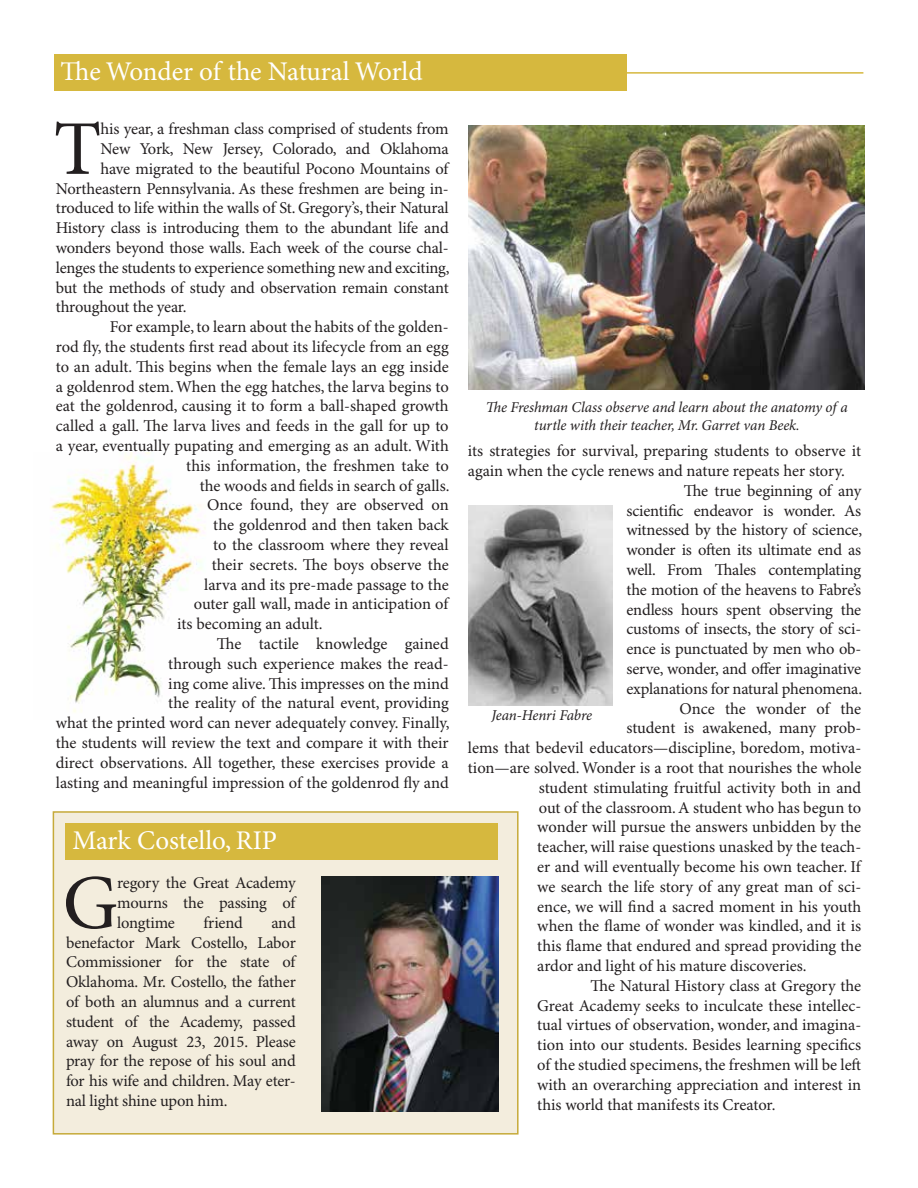
<style>
.page{position:relative;width:918px;height:1188px;background:#fff}
.page>*{position:absolute;margin:0;border:0;box-sizing:border-box;transform-origin:0 0}
.t1{font:77.4px "Minion Pro";color:#231f20}
.t2{font:27px "Minion Pro";letter-spacing:-.005em;color:#fff}
.t3{font:16.5px/19.8px "Minion Pro";letter-spacing:-.005em;color:#231f20;text-align:justify}
.t4{font:italic 15px/18px "Minion Pro";letter-spacing:-.01em;color:#231f20;text-align:center}
</style>
<div class="page">
<div style="left:53px;top:811px;width:466px;height:324px;background:#f3eddd;border:2px solid #c6aa39"></div>
<div style="left:66px;top:823px;width:432px;height:37px;background:#d6b83e"></div>
<img style="left:469px;top:505px;width:144px;height:200px">
<img style="left:322px;top:876px;width:176px;height:235px">
<img style="left:50px;top:452px;width:156px;height:261px">
<div style="left:54px;top:54px;width:572px;height:37px;background:#d6b83e"></div>
<hr style="left:600px;top:72px;width:263px;height:2px;background:#d6b83e">
<img style="left:469px;top:126px;width:395px;height:263px">
<h2 class="t2" style="left:61px;top:56px;width:364px">The Wonder of the Natural World</h2>
<h1 class="t1" style="left:54px;top:103px;width:49px">T</h1>
<p class="t3" style="left:101px;top:120px;width:350px">his year, a freshman class comprised of students from</p>
<p class="t3" style="left:101px;top:140px;width:350px">New York, New Jersey, Colorado, and Oklahoma</p>
<p class="t3" style="left:101px;top:159px;width:349px">have migrated to the beautiful Pocono Mountains of</p>
<p class="t3" style="left:56px;top:179px;width:394px">Northeastern Pennsylvania. As these freshmen are being in-</p>
<p class="t3" style="left:56px;top:199px;width:394px">troduced to life within the walls of St. Gregory’s, their Natural</p>
<p class="t3" style="left:56px;top:219px;width:394px">History class is introducing them to the abundant life and</p>
<p class="t3" style="left:56px;top:239px;width:395px">wonders beyond those walls. Each week of the course chal-</p>
<p class="t3" style="left:56px;top:258px;width:395px">lenges the students to experience something new and exciting,</p>
<p class="t3" style="left:56px;top:278px;width:395px">but the methods of study and observation remain constant</p>
<p class="t3" style="left:56px;top:298px;width:132px">throughout the year.</p>
<p class="t3" style="left:110px;top:318px;width:340px">For example, to learn about the habits of the golden-</p>
<p class="t3" style="left:56px;top:338px;width:395px">rod fly, the students first read about its lifecycle from an egg</p>
<p class="t3" style="left:56px;top:357px;width:394px">to an adult. This begins when the female lays an egg inside</p>
<p class="t3" style="left:56px;top:377px;width:395px">a goldenrod stem. When the egg hatches, the larva begins to</p>
<p class="t3" style="left:56px;top:397px;width:395px">eat the goldenrod, causing it to form a ball-shaped growth</p>
<p class="t3" style="left:56px;top:417px;width:394px">called a gall. The larva lives and feeds in the gall for up to</p>
<p class="t3" style="left:56px;top:437px;width:395px">a year, eventually pupating and emerging as an adult. With</p>
<p class="t3" style="left:186px;top:456px;width:264px">this information, the freshmen take to</p>
<p class="t3" style="left:200px;top:476px;width:251px">the woods and fields in search of galls.</p>
<p class="t3" style="left:207px;top:496px;width:243px">Once found, they are observed on</p>
<p class="t3" style="left:213px;top:516px;width:237px">the goldenrod and then taken back</p>
<p class="t3" style="left:213px;top:536px;width:237px">to the classroom where they reveal</p>
<p class="t3" style="left:212px;top:555px;width:239px">their secrets. The boys observe the</p>
<p class="t3" style="left:204px;top:575px;width:246px">larva and its pre-made passage to the</p>
<p class="t3" style="left:194px;top:595px;width:256px">outer gall wall, made in anticipation of</p>
<p class="t3" style="left:177px;top:615px;width:147px">its becoming an adult.</p>
<p class="t3" style="left:217px;top:635px;width:233px">The tactile knowledge gained</p>
<p class="t3" style="left:168px;top:654px;width:282px">through such experience makes the read-</p>
<p class="t3" style="left:168px;top:674px;width:282px">ing come alive. This impresses on the mind</p>
<p class="t3" style="left:168px;top:694px;width:282px">the reality of the natural event, providing</p>
<p class="t3" style="left:56px;top:714px;width:395px">what the printed word can never adequately convey. Finally,</p>
<p class="t3" style="left:56px;top:734px;width:394px">the students will review the text and compare it with their</p>
<p class="t3" style="left:56px;top:753px;width:395px">direct observations. All together, these exercises provide a</p>
<p class="t3" style="left:56px;top:773px;width:394px">lasting and meaningful impression of the goldenrod fly and</p>
<h2 class="t2" style="left:72px;top:825px;width:206px">Mark Costello, RIP</h2>
<h1 class="t1" style="left:63px;top:857px;width:57px">G</h1>
<p class="t3" style="left:117px;top:874px;width:180px">regory the Great Academy mourns the passing of longtime</p>
<p class="t3" style="left:66px;top:913px;width:231px;text-indent:205px">and benefactor Mark Costello, Labor Commissioner for the state of Oklahoma. Mr. Costello, the father of both an alumnus and a current student of the Academy, passed away on August 23, 2015. Please pray for the repose of his soul and for his wife and children. May eter&shy;nal light shine upon him.</p>
<p class="t3" style="left:203px;top:913px;width:41px">friend</p>
<p class="t4" style="left:486px;top:398px;width:364px">The Freshman Class observe and learn about the anatomy of a turtle with their teacher, Mr. Garret van Beek.</p>
<p class="t3" style="left:468px;top:442px;width:395px">its strategies for survival, preparing students to observe it</p>
<p class="t3" style="left:468px;top:461px;width:379px">again when the cycle renews and nature repeats her story.</p>
<p class="t3" style="left:684px;top:481px;width:179px">The true beginning of any</p>
<p class="t3" style="left:626px;top:501px;width:236px">scientific endeavor is wonder. As</p>
<p class="t3" style="left:626px;top:521px;width:237px">witnessed by the history of science,</p>
<p class="t3" style="left:626px;top:541px;width:236px">wonder is often its ultimate end as</p>
<p class="t3" style="left:626px;top:560px;width:236px">well. From Thales contemplating</p>
<p class="t3" style="left:626px;top:580px;width:236px">the motion of the heavens to Fabre’s</p>
<p class="t3" style="left:626px;top:600px;width:236px">endless hours spent observing the</p>
<p class="t3" style="left:626px;top:620px;width:236px">customs of insects, the story of sci-</p>
<p class="t3" style="left:626px;top:640px;width:236px">ence is punctuated by men who ob-</p>
<p class="t3" style="left:626px;top:659px;width:236px">serve, wonder, and offer imaginative</p>
<p class="t3" style="left:626px;top:679px;width:237px">explanations for natural phenomena.</p>
<p class="t3" style="left:680px;top:699px;width:183px">Once the wonder of the</p>
<p class="t3" style="left:626px;top:719px;width:236px">student is awakened, many prob-</p>
<p class="t3" style="left:468px;top:739px;width:395px">lems that bedevil educators—discipline, boredom, motiva-</p>
<p class="t3" style="left:468px;top:758px;width:395px">tion—are solved. Wonder is a root that nourishes the whole</p>
<p class="t3" style="left:539px;top:778px;width:324px">student stimulating fruitful activity both in and</p>
<p class="t3" style="left:539px;top:798px;width:324px">out of the classroom. A student who has begun to</p>
<p class="t3" style="left:537px;top:818px;width:325px">wonder will pursue the answers unbidden by the</p>
<p class="t3" style="left:537px;top:838px;width:326px">teacher, will raise questions unasked by the teach-</p>
<p class="t3" style="left:537px;top:857px;width:325px">er and will eventually become his own teacher. If</p>
<p class="t3" style="left:537px;top:877px;width:326px">we search the life story of any great man of sci-</p>
<p class="t3" style="left:537px;top:897px;width:326px">ence, we will find a sacred moment in his youth</p>
<p class="t3" style="left:537px;top:917px;width:325px">when the flame of wonder was kindled, and it is</p>
<p class="t3" style="left:537px;top:937px;width:326px">this flame that endured and spread providing the</p>
<p class="t3" style="left:537px;top:956px;width:271px">ardor and light of his mature discoveries.</p>
<p class="t3" style="left:590px;top:976px;width:272px">The Natural History class at Gregory the</p>
<p class="t3" style="left:537px;top:996px;width:326px">Great Academy seeks to inculcate these intellec-</p>
<p class="t3" style="left:537px;top:1016px;width:325px">tual virtues of observation, wonder, and imagina-</p>
<p class="t3" style="left:537px;top:1036px;width:326px">tion into our students. Besides learning specifics</p>
<p class="t3" style="left:537px;top:1055px;width:325px">of the studied specimens, the freshmen will be left</p>
<p class="t3" style="left:537px;top:1075px;width:325px">with an overarching appreciation and interest in</p>
<p class="t3" style="left:537px;top:1095px;width:240px">this world that manifests its Creator.</p>
<p class="t4" style="left:492px;top:707px;width:102px">Jean-Henri Fabre</p>
</div>
